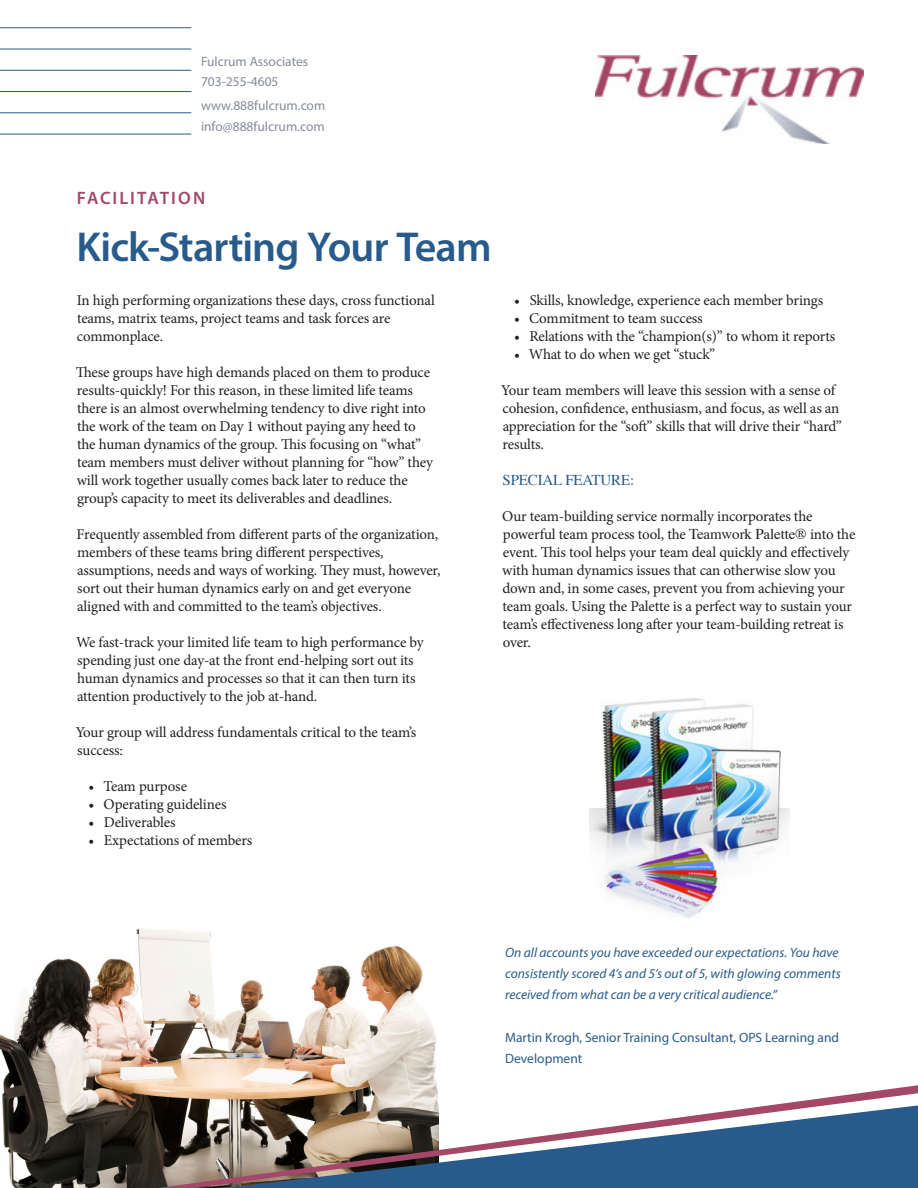
<style>
.page{position:relative;width:918px;height:1188px;background:#fff}
.page>*{position:absolute;margin:0;border:0;box-sizing:border-box;transform-origin:0 0}
.Big_Title{font:600 42px "Myriad Pro";letter-spacing:-.02em;color:#285b8b}
.Big_Title-2{font:600 18px "Myriad Pro";letter-spacing:.11em;color:#a44769}
.Bullets{font:15px/18px "Minion Pro";letter-spacing:-.015em;color:#231f20}
.Bullets-2{font:15px "Times";letter-spacing:-.01em;color:#285b8b}
.Small_notes{font:italic 13.5px/21.3px "Myriad Pro";color:#285b8b}
.t1{font:13.5px/20.9px "Myriad Pro";color:#858b97}
.Small_notes-2{font:13.5px/21.3px "Myriad Pro";color:#285b8b}
.s1{font-family:"Times"}
</style>
<div class="page">
<svg style="left:0;top:941px;width:918px;height:247px"></svg>
<hr style="left:0;top:27px;width:191px;height:1px;background:#285b8b">
<hr style="left:0;top:49px;width:191px;height:1px;background:#285b8b">
<hr style="left:0;top:70px;width:191px;height:1px;background:#285b8b">
<hr style="left:0;top:91px;width:191px;height:1px;background:#285b8b">
<hr style="left:0;top:113px;width:191px;height:1px;background:#285b8b">
<hr style="left:0;top:134px;width:191px;height:1px;background:#285b8b">
<img style="left:596px;top:56px;width:268px;height:88px">
<img style="left:590px;top:698px;width:200px;height:220px">
<p class="t1" style="left:201px;top:51px;width:109px;line-height:20.4px">Fulcrum Associates<br>703-255-4605</p>
<p class="t1" style="left:201px;top:95px;width:126px">www.888fulcrum.com info@888fulcrum.com</p>
<p class="Big_Title-2" style="left:77px;top:187px;width:130px">FACILITATION</p>
<p class="Big_Title" style="left:76px;top:221px;width:417px">Kick-Starting Your Team</p>
<p class="Bullets" style="left:77px;top:291px;width:360px">In high performing organizations these days, cross functional teams, matrix teams, project teams and task forces are commonplace.</p>
<p class="Bullets" style="left:76px;top:363px;width:359px">These groups have high demands placed on them to produce results-quickly! For this reason, in these limited life teams there is an almost overwhelming tendency to dive right into the work of the team on Day 1 without paying any heed to the human dynamics of the group. This focusing on “what” team members must deliver without planning for “how” they will work together usually comes back later to reduce the group’s capacity to meet its deliverables and deadlines.</p>
<p class="Bullets" style="left:77px;top:525px;width:365px">Frequently assembled from different parts of the organization, members of these teams bring different perspectives, assumptions, needs and ways of working. They must, however, sort out their human dynamics early on and get everyone aligned with and committed to the team’s objectives.</p>
<p class="Bullets" style="left:76px;top:633px;width:349px">We fast-track your limited life team to high performance by spending just one day-at the front end-helping sort out its human dynamics and processes so that it can then turn its attention productively to the job at-hand.</p>
<p class="Bullets" style="left:76px;top:723px;width:342px">Your group will address fundamentals critical to the team’s success:</p>
<p class="Bullets" style="left:88px;top:777px;width:100px">• Team purpose</p>
<p class="Bullets" style="left:88px;top:795px;width:140px">• Operating guidelines</p>
<p class="Bullets" style="left:88px;top:813px;width:89px">• Deliverables</p>
<p class="Bullets" style="left:88px;top:831px;width:165px">• Expectations of members</p>
<p class="Bullets" style="left:514px;top:291px;width:311px">• Skills, knowledge, experience each member brings</p>
<p class="Bullets" style="left:514px;top:309px;width:190px">• Commitment to team success</p>
<p class="Bullets" style="left:514px;top:327px;width:323px">• Relations with the “champion(s)” to whom it reports</p>
<p class="Bullets" style="left:514px;top:345px;width:203px">• What to do when we get “stuck”</p>
<p class="Bullets" style="left:501px;top:381px;width:342px">Your team members will leave this session with a sense of cohesion, confidence, enthusiasm, and focus, as well as an appreciation for the “soft” skills that will drive their “hard” results.</p>
<p class="Bullets-2" style="left:502px;top:466px;width:133px">SPECIAL FEATURE:</p>
<p class="Bullets" style="left:502px;top:507px;width:355px">Our team-building service normally incorporates the powerful team process tool, the <span class="s1">Teamwork Palette®</span> into the event. This tool helps your team deal quickly and effectively with human dynamics issues that can otherwise slow you down and, in some cases, prevent you from achieving your team goals. Using the Palette is a perfect way to sustain your team’s effectiveness long after your team-building retreat is over.</p>
<p class="Small_notes" style="left:505px;top:941px;width:337px">On all accounts you have exceeded our expectations. You have consistently scored 4’s and 5’s out of 5, with glowing comments received from what can be a very critical audience.”</p>
<p class="Small_notes-2" style="left:505px;top:1026px;width:336px">Martin Krogh, Senior Training Consultant, OPS Learning and<br>Development</p>
</div>
